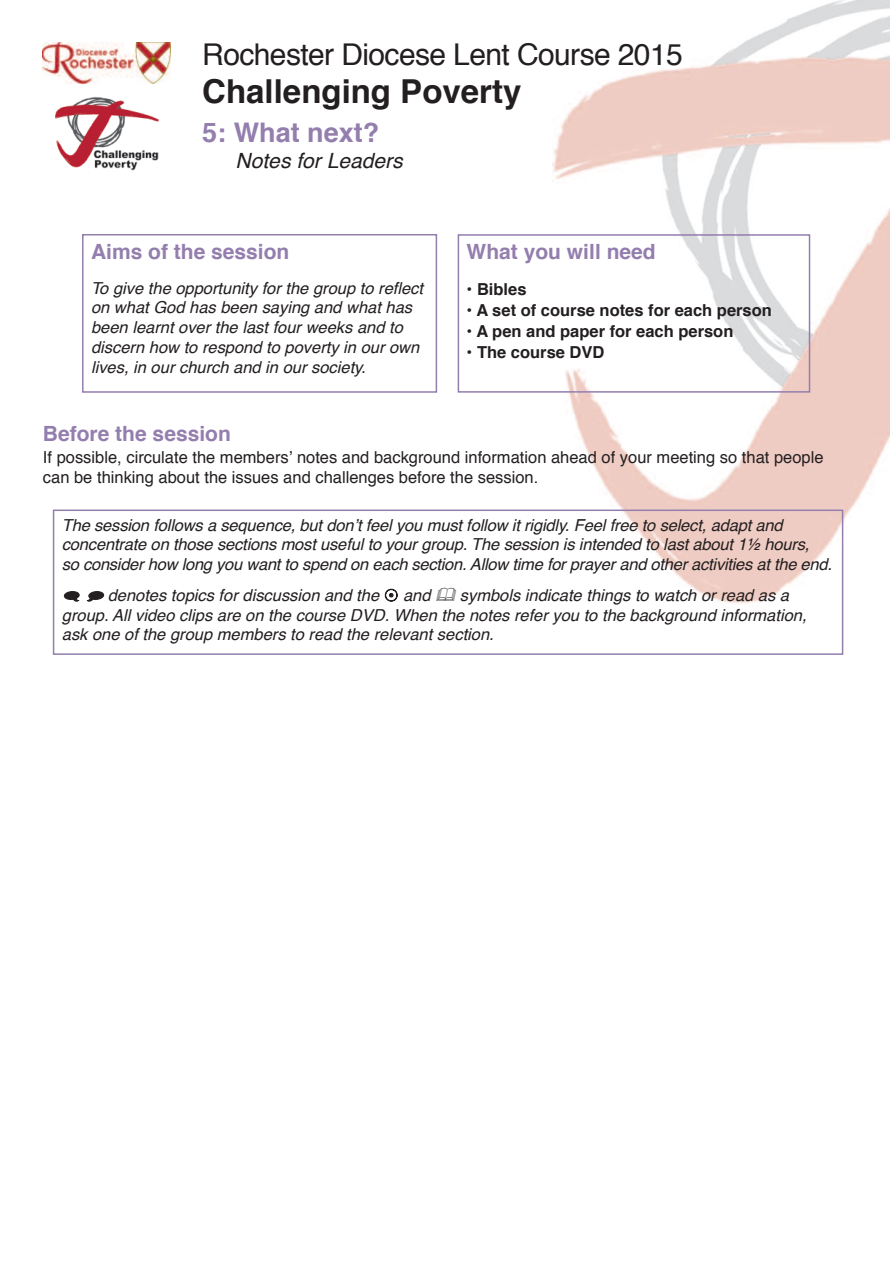
<style>
.page{position:relative;width:893px;height:1263px;background:#fff}
.page>*{position:absolute;margin:0;border:0;box-sizing:border-box;transform-origin:0 0}
.t1{font:700 33px "Helvetica";color:#231f20}
.t2{font:30px "Helvetica";letter-spacing:-.02em;color:#231f20}
.t3{font:700 27px "Helvetica";color:#937eae}
.t4{font:700 21px "Helvetica";color:#937eae}
.t5{font:italic 21px "Helvetica";color:#231f20}
.t6{font:italic 16.5px/19.8px "Helvetica";color:#231f20}
.t7{font:16.5px/19.8px "Helvetica";color:#231f20}
.t8{font:700 16.5px "Helvetica";color:#231f20}
</style>
<div class="page">
<img style="left:552px;top:0;width:337px;height:655px">
<div style="left:82px;top:234px;width:355px;height:159px;border:2px solid #937eae"></div>
<div style="left:458px;top:234px;width:352px;height:159px;border:2px solid #937eae"></div>
<div style="left:53px;top:509px;width:790px;height:146px;border:2px solid #937eae"></div>
<img style="left:43px;top:42px;width:127px;height:41px">
<img style="left:55px;top:96px;width:104px;height:75px">
<h2 class="t2" style="left:202px;top:42px;width:482px">Rochester Diocese Lent Course 2015</h2>
<h1 class="t1" style="left:202px;top:78px;width:321px">Challenging Poverty</h1>
<h3 class="t3" style="left:202px;top:121px;width:179px">5: What next?</h3>
<p class="t5" style="left:236px;top:152px;width:168px">Notes for Leaders</p>
<p class="t4" style="left:91px;top:243px;width:200px">Aims of the session</p>
<p class="t6" style="left:91px;top:279px;width:334px">To give the opportunity for the group to reflect on what God has been saying and what has been learnt over the last four weeks and to discern how to respond to poverty in our own lives, in our church and in our society.</p>
<p class="t4" style="left:467px;top:243px;width:191px">What you will need</p>
<p class="t8" style="left:467px;top:282px;width:61px">• Bibles</p>
<p class="t8" style="left:467px;top:303px;width:307px">• A set of course notes for each person</p>
<p class="t8" style="left:467px;top:324px;width:268px">• A pen and paper for each person</p>
<p class="t8" style="left:467px;top:345px;width:139px">• The course DVD</p>
<p class="t4" style="left:43px;top:425px;width:189px">Before the session</p>
<p class="t7" style="left:43px;top:448px;width:782px">If possible, circulate the members’ notes and background information ahead of your meeting so that people can be thinking about the issues and challenges before the session.</p>
<p class="t6" style="left:62px;top:517px;width:772px">The session follows a sequence, but don’t feel you must follow it rigidly. Feel free to select, adapt and concentrate on those sections most useful to your group. The session is intended to last about 1½ hours,<br>so consider how long you want to spend on each section. Allow time for prayer and other activities at the end.</p>
<p class="t6" style="left:108px;top:587px;width:273px">denotes topics for discussion and the</p>
<p class="t6" style="left:403px;top:587px;width:29px">and</p>
<p class="t6" style="left:62px;top:587px;width:746px;text-indent:398px">symbols indicate things to watch or read as a group. All video clips are on the course DVD. When the notes refer you to the background information, ask one of the group members to read the relevant section.</p>
</div>
